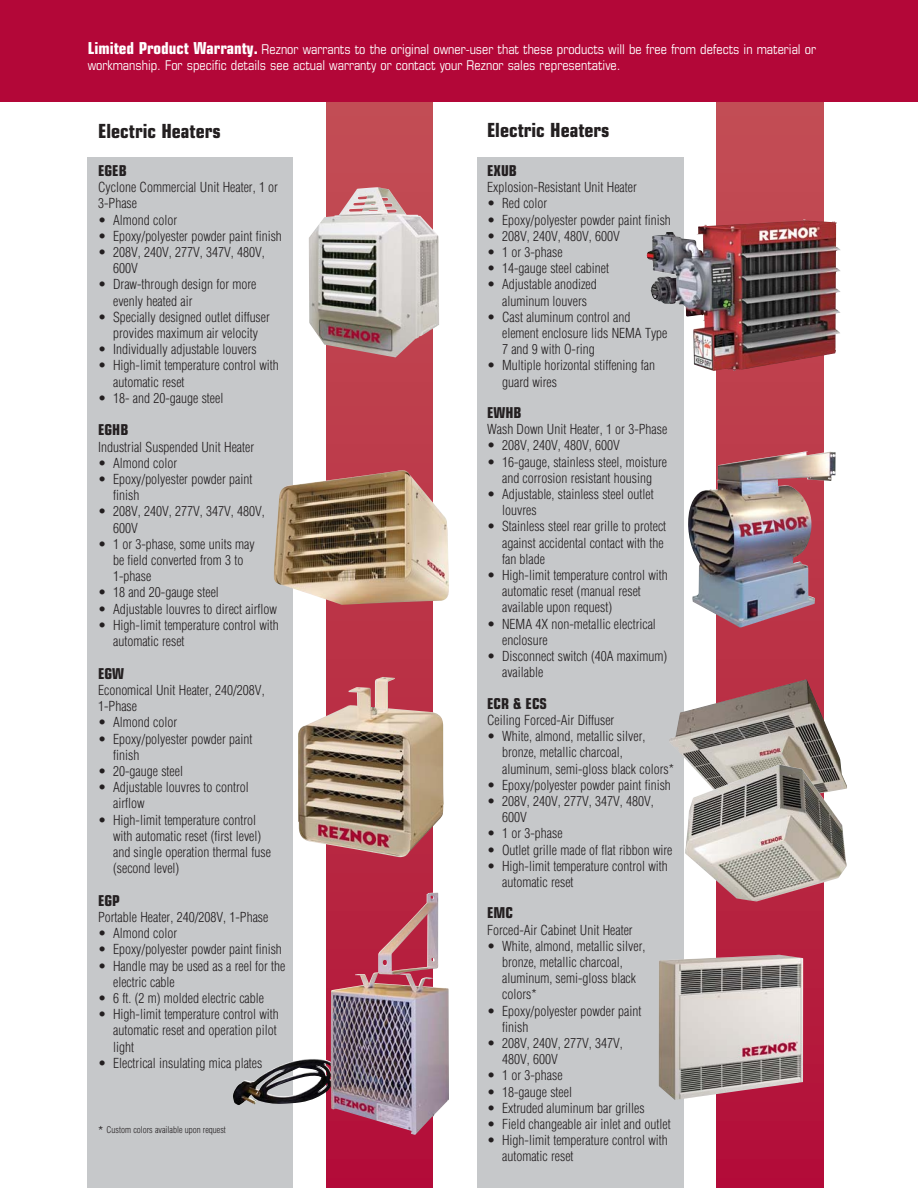
<style>
.page{position:relative;width:918px;height:1188px;background:#fff}
.page>*{position:absolute;margin:0;border:0;box-sizing:border-box;transform-origin:0 0}
.t1{font:700 condensed 19.5px "Eurostile";color:#231f20}
.t2{font:700 condensed 15px "Eurostile";color:#231f20}
.t3{font:300 condensed 13.5px/16.2px "Helvetica";color:#231f20}
.t4{font:condensed 13.5px/16.2px "Eurostile";color:#fff}
.t5{font:300 condensed 9px "Helvetica";color:#231f20}
.s1{font-weight:700;font-size:16.5px}
.s2{font-size:13.5px}
</style>
<div class="page">
<svg style="left:327px;top:101px;width:105px;height:1087px;background:#bb3548"></svg>
<svg style="left:716px;top:101px;width:107px;height:1087px;background:#a73446"></svg>
<div style="left:0;top:0;width:918px;height:101px;background:#b30738"></div>
<div style="left:477px;top:157px;width:207px;height:1031px;background:#c6c8ca"></div>
<div style="left:88px;top:157px;width:205px;height:1031px;background:#c6c8ca"></div>
<img style="left:309px;top:187px;width:130px;height:170px">
<img style="left:274px;top:470px;width:175px;height:135px">
<img style="left:298px;top:677px;width:146px;height:181px">
<img style="left:688px;top:451px;width:148px;height:177px">
<img style="left:233px;top:892px;width:216px;height:243px">
<img style="left:669px;top:679px;width:172px;height:86px">
<img style="left:685px;top:765px;width:162px;height:136px">
<img style="left:652px;top:219px;width:152px;height:35px">
<img style="left:659px;top:955px;width:144px;height:145px">
<p class="t4" style="left:88px;top:42px;width:730px"><span class="s1">Limited Product Warranty.</span> Reznor warrants to the original owner-user that these products will be free from defects in material or workmanship. For specific details see actual warranty or contact your Reznor sales representative.</p>
<h1 class="t1" style="left:98px;top:123px;width:124px">Electric Heaters</h1>
<h1 class="t1" style="left:487px;top:123px;width:124px">Electric Heaters</h1>
<p class="t2" style="left:98px;top:165px;width:30px">EGEB</p>
<p class="t3" style="left:98px;top:180px;width:181px">Cyclone Commercial Unit Heater, 1 or<br>3-Phase</p>
<p class="t3" style="left:98px;top:213px;width:81px">• Almond color</p>
<p class="t3" style="left:98px;top:229px;width:185px">• Epoxy/polyester powder paint finish</p>
<p class="t3" style="left:113px;top:245px;width:153px;text-indent:-15px">• 208V, 240V, 277V, 347V, 480V,<br>600V</p>
<p class="t3" style="left:113px;top:277px;width:145px;text-indent:-15px">• Draw-through design for more evenly heated air</p>
<p class="t3" style="left:98px;top:310px;width:173px;text-align:center">• Specially designed outlet diffuser provides maximum air velocity</p>
<p class="t3" style="left:98px;top:342px;width:160px">• Individually adjustable louvers</p>
<p class="t3" style="left:113px;top:358px;width:167px;text-indent:-15px">• High-limit temperature control with automatic reset</p>
<p class="t3" style="left:98px;top:391px;width:127px">• 18- and 20-gauge steel</p>
<p class="t2" style="left:98px;top:425px;width:32px">EGHB</p>
<p class="t3" style="left:98px;top:440px;width:158px">Industrial Suspended Unit Heater</p>
<p class="t3" style="left:98px;top:456px;width:81px">• Almond color</p>
<p class="t3" style="left:113px;top:472px;width:141px;text-indent:-15px">• Epoxy/polyester powder paint finish</p>
<p class="t3" style="left:113px;top:505px;width:153px;text-indent:-15px">• 208V, 240V, 277V, 347V, 480V,<br>600V</p>
<p class="t3" style="left:113px;top:537px;width:143px;text-indent:-15px">• 1 or 3-phase, some units may be field converted from 3 to<br>1-phase</p>
<p class="t3" style="left:98px;top:586px;width:122px">• 18 and 20-gauge steel</p>
<p class="t3" style="left:98px;top:602px;width:180px">• Adjustable louvres to direct airflow</p>
<p class="t3" style="left:113px;top:618px;width:167px;text-indent:-15px">• High-limit temperature control with automatic reset</p>
<p class="t2" style="left:98px;top:668px;width:28px">EGW</p>
<p class="t3" style="left:98px;top:683px;width:168px">Economical Unit Heater, 240/208V,<br>1-Phase</p>
<p class="t3" style="left:98px;top:715px;width:81px">• Almond color</p>
<p class="t3" style="left:113px;top:732px;width:141px;text-indent:-15px">• Epoxy/polyester powder paint finish</p>
<p class="t3" style="left:98px;top:764px;width:87px">• 20-gauge steel</p>
<p class="t3" style="left:113px;top:780px;width:137px;text-indent:-15px">• Adjustable louvres to control airflow</p>
<p class="t3" style="left:113px;top:813px;width:159px;text-indent:-15px">• High-limit temperature control with automatic reset (first level) and single operation thermal fuse (second level)</p>
<p class="t2" style="left:98px;top:895px;width:23px">EGP</p>
<p class="t3" style="left:98px;top:910px;width:172px">Portable Heater, 240/208V, 1-Phase</p>
<p class="t3" style="left:98px;top:926px;width:81px">• Almond color</p>
<p class="t3" style="left:98px;top:943px;width:185px">• Epoxy/polyester powder paint finish</p>
<p class="t3" style="left:113px;top:959px;width:174px;text-indent:-15px">• Handle may be used as a reel for the electric cable</p>
<p class="t3" style="left:98px;top:991px;width:167px">• 6 ft. (2 m) molded electric cable</p>
<p class="t3" style="left:113px;top:1007px;width:167px;text-indent:-15px">• High-limit temperature control with automatic reset and operation pilot light</p>
<p class="t3" style="left:98px;top:1056px;width:166px">• Electrical insulating mica plates</p>
<p class="t2" style="left:487px;top:165px;width:31px">EXUB</p>
<p class="t3" style="left:487px;top:180px;width:151px">Explosion-Resistant Unit Heater</p>
<p class="t3" style="left:487px;top:196px;width:62px">• Red color</p>
<p class="t3" style="left:487px;top:213px;width:185px">• Epoxy/polyester powder paint finish</p>
<p class="t3" style="left:487px;top:229px;width:134px">• 208V, 240V, 480V, 600V</p>
<p class="t3" style="left:487px;top:245px;width:77px">• 1 or 3-phase</p>
<p class="t3" style="left:487px;top:261px;width:124px">• 14-gauge steel cabinet</p>
<p class="t3" style="left:487px;top:277px;width:111px;text-align:center">• Adjustable anodized aluminum louvers</p>
<p class="t3" style="left:502px;top:310px;width:167px;text-indent:-15px">• Cast aluminum control and element enclosure lids NEMA Type<br>7 and 9 with O-ring</p>
<p class="t3" style="left:502px;top:358px;width:155px;text-indent:-15px">• Multiple horizontal stiffening fan guard wires</p>
<p class="t2" style="left:487px;top:407px;width:36px">EWHB</p>
<p class="t3" style="left:487px;top:422px;width:182px">Wash Down Unit Heater, 1 or 3-Phase</p>
<p class="t3" style="left:487px;top:439px;width:134px">• 208V, 240V, 480V, 600V</p>
<p class="t3" style="left:487px;top:455px;width:182px;text-align:center">• 16-gauge, stainless steel, moisture and corrosion resistant housing</p>
<p class="t3" style="left:502px;top:487px;width:153px;text-indent:-15px">• Adjustable, stainless steel outlet louvres</p>
<p class="t3" style="left:502px;top:520px;width:166px;text-indent:-15px">• Stainless steel rear grille to protect against accidental contact with the fan blade</p>
<p class="t3" style="left:502px;top:568px;width:167px;text-indent:-15px">• High-limit temperature control with automatic reset (manual reset available upon request)</p>
<p class="t3" style="left:502px;top:617px;width:155px;text-indent:-15px">• NEMA 4X non-metallic electrical enclosure</p>
<p class="t3" style="left:502px;top:649px;width:167px;text-indent:-15px">• Disconnect switch (40A maximum) available</p>
<p class="t2" style="left:487px;top:698px;width:61px">ECR &amp; ECS</p>
<p class="t3" style="left:487px;top:713px;width:129px">Ceiling Forced-Air Diffuser</p>
<p class="t3" style="left:502px;top:729px;width:173px;text-indent:-15px">• White, almond, metallic silver, bronze, metallic charcoal, aluminum, semi-gloss black colors*</p>
<p class="t3" style="left:487px;top:778px;width:185px">• Epoxy/polyester powder paint finish</p>
<p class="t3" style="left:502px;top:794px;width:153px;text-indent:-15px">• 208V, 240V, 277V, 347V, 480V,<br>600V</p>
<p class="t3" style="left:487px;top:826px;width:77px">• 1 or 3-phase</p>
<p class="t3" style="left:487px;top:843px;width:187px">• Outlet grille made of flat ribbon wire</p>
<p class="t3" style="left:502px;top:859px;width:167px;text-indent:-15px">• High-limit temperature control with automatic reset</p>
<p class="t2" style="left:487px;top:908px;width:27px">EMC</p>
<p class="t3" style="left:487px;top:923px;width:147px">Forced-Air Cabinet Unit Heater</p>
<p class="t3" style="left:502px;top:939px;width:145px;text-indent:-15px">• White, almond, metallic silver, bronze, metallic charcoal, aluminum, semi-gloss black colors*</p>
<p class="t3" style="left:502px;top:1004px;width:141px;text-indent:-15px">• Epoxy/polyester powder paint finish</p>
<p class="t3" style="left:502px;top:1036px;width:122px;text-indent:-15px">• 208V, 240V, 277V, 347V,<br>480V, 600V</p>
<p class="t3" style="left:487px;top:1069px;width:77px">• 1 or 3-phase</p>
<p class="t3" style="left:487px;top:1085px;width:87px">• 18-gauge steel</p>
<p class="t3" style="left:487px;top:1101px;width:159px">• Extruded aluminum bar grilles</p>
<p class="t3" style="left:487px;top:1117px;width:185px">• Field changeable air inlet and outlet</p>
<p class="t3" style="left:502px;top:1133px;width:167px;text-indent:-15px">• High-limit temperature control with automatic reset</p>
<p class="t5" style="left:98px;top:1126px;width:129px"><span class="s2">*</span> Custom colors available upon request</p>
</div>
